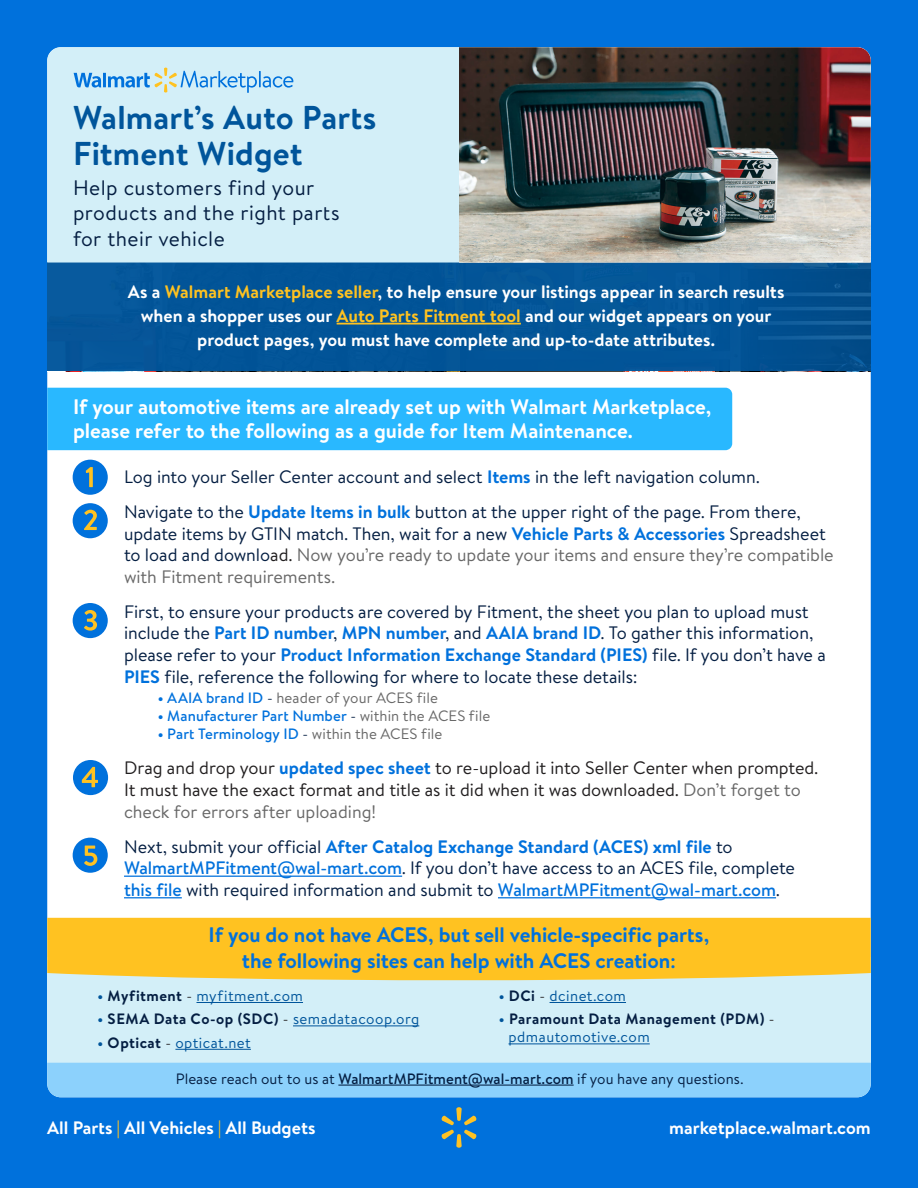
<style>
.page{position:relative;width:918px;height:1188px;background:#0071dc}
.page>*{position:absolute;margin:0;border:0;box-sizing:border-box;transform-origin:0 0}
.t1{font:700 33px/36px "Bogle";letter-spacing:.005em;color:#00559b}
.t2{font:700 21px/24px "Bogle";letter-spacing:-.005em;color:#fff}
.t3{font:700 21px/25.2px "Bogle";letter-spacing:-.005em;color:#0071dc;text-align:center}
.t4{font:21px/25.2px "Bogle";letter-spacing:.02em;color:#041e42}
.t5{font:18px/21.6px "Bogle";letter-spacing:-.005em;color:#041e42}
.t6{font:700 18px/24px "Bogle";color:#fff;text-align:center}
.t7{font:18px/21.6px "Bogle";letter-spacing:-.005em;color:#211e1f}
.t8{font:18px/21.6px "Bogle";letter-spacing:-.005em;color:#686868}
.t9{font:700 15px/18px "Bogle";letter-spacing:.03em;color:#041e42}
.t10{font:500 15px "Bogle";letter-spacing:.005em;color:#0071dc}
.t11{font:15px "Bogle";letter-spacing:.005em;color:#041e42}
.t12{font:15px "Bogle";letter-spacing:.03em;color:#00559b}
.t13{font:15px "Bogle";letter-spacing:.005em;color:#686868}
.s1{color:#ffc220}
.s2{font-weight:700;color:#0071dc}
.s3{color:#041e42}
.s4{color:#211e1f}
.s5{font-weight:500;color:#0071dc}
.s6{font-weight:700}
.s7{font-weight:400;color:#041e42}
.s8{font-weight:400;color:#686868}
.s9{color:#686868}
.s10{font-weight:700;color:#041e42}
.s11{color:#00559b}
.s12{font-weight:400;color:#211e1f}
.s13{font-weight:400;color:#00559b}
.s14{font-weight:500}
.s15{font-weight:900;color:#ffc221}
</style>
<div class="page">
<div style="left:47px;top:47px;width:824px;height:1050px;background:#fff;border-radius:14px"></div>
<div style="left:47px;top:263px;width:824px;height:108px;background:#00559b"></div>
<div style="left:47px;top:47px;width:412px;height:216px;background:#d3eff8"></div>
<div style="left:47px;top:957px;width:824px;height:106px;background:#d3eff8"></div>
<hr style="left:197px;top:1002px;width:106px;height:1px;background:#00559b">
<hr style="left:293px;top:1025px;width:126px;height:1px;background:#00559b">
<hr style="left:175px;top:1049px;width:76px;height:1px;background:#00559b">
<hr style="left:550px;top:1002px;width:76px;height:1px;background:#00559b">
<hr style="left:509px;top:1043px;width:141px;height:1px;background:#00559b">
<svg style="left:441px;top:1107px;width:36px;height:41px"></svg>
<svg style="left:74px;top:68px;width:219px;height:25px;background:#aad4ec"></svg>
<div style="left:47px;top:1063px;width:824px;height:34px;background:#8cd1fc"></div>
<hr style="left:338px;top:1085px;width:236px;height:1px;background:#041e42">
<hr style="left:124px;top:876px;width:278px;height:1px;background:#0071dc">
<hr style="left:124px;top:897px;width:58px;height:1px;background:#0071dc">
<hr style="left:498px;top:897px;width:278px;height:1px;background:#0071dc">
<div style="left:47px;top:918px;width:824px;height:63px;background:#ffc221"></div>
<div style="left:47px;top:388px;width:685px;height:62px;background:#29b8ff"></div>
<img style="left:459px;top:47px;width:412px;height:216px">
<div style="left:73px;top:460px;width:35px;height:35px;background:#0071dc;border-radius:50%"></div>
<svg style="left:86px;top:467px;width:7px;height:20px"></svg>
<div style="left:73px;top:503px;width:35px;height:35px;background:#0071dc;border-radius:50%"></div>
<svg style="left:84px;top:510px;width:13px;height:20px"></svg>
<div style="left:73px;top:603px;width:35px;height:35px;background:#0071dc;border-radius:50%"></div>
<svg style="left:84px;top:610px;width:13px;height:21px"></svg>
<div style="left:73px;top:760px;width:35px;height:35px;background:#0071dc;border-radius:50%"></div>
<svg style="left:82px;top:767px;width:16px;height:20px"></svg>
<div style="left:73px;top:838px;width:35px;height:35px;background:#0071dc;border-radius:50%"></div>
<svg style="left:84px;top:846px;width:13px;height:20px"></svg>
<hr style="left:337px;top:323px;width:184px;height:2px;background:#ffc220">
<h1 class="t1" style="left:73px;top:98px;width:305px">Walmart’s Auto Parts<br>Fitment Widget</h1>
<p class="t4" style="left:73px;top:175px;width:268px">Help customers find your products and the right parts for their vehicle</p>
<p class="t6" style="left:128px;top:279px;width:658px">As a <span class="s1">Walmart Marketplace seller</span>, to help ensure your listings appear in search results when a shopper uses our <span class="s1">Auto Parts Fitment tool</span> and our widget appears on your product pages, you must have complete and up-to-date attributes.</p>
<p class="t2" style="left:73px;top:394px;width:640px">If your automotive items are already set up with Walmart Marketplace, please refer to the following as a guide for Item Maintenance.</p>
<p class="t5" style="left:124px;top:459px;width:678px;line-height:35.1px">Log into your Seller Center account and select <span class="s2">Items</span> in the left navigation column.<br>Navigate to the <span class="s2">Update Items in bulk</span> button at the upper right of the page. From there,</p>
<p class="t8" style="left:124px;top:522px;width:711px"><span class="s3">update items by GTIN match. Then, wait for a new</span> <span class="s2">Vehicle Parts &amp; Accessories</span> <span class="s3">Spreadsheet to load and downlo</span><span class="s4">ad.</span> Now you’re ready to update your items and ensure they’re compatible with Fitment requirements.</p>
<p class="t5" style="left:124px;top:600px;width:703px">First, to ensure your products are covered by Fitment, the sheet you plan to upload must include the <span class="s2">Part ID number</span>, <span class="s2">MPN number</span>, and <span class="s2">AAIA brand ID</span>. To gather this information, please refer to your <span class="s2">Product Information Exchange Standard (PIES)</span> file. If you don’t have a <span class="s2">PIES</span> file, reference the following for where to locate these details:</p>
<p class="t13" style="left:158px;top:688px;width:282px"><span class="s2">•</span> <span class="s5">AAIA brand ID</span> <span class="s3">-</span> header of your ACES file</p>
<p class="t10" style="left:158px;top:706px;width:334px"><span class="s6">•</span> Manufacturer Part Number <span class="s7">-</span> <span class="s8">within the ACES file</span></p>
<p class="t10" style="left:158px;top:724px;width:286px"><span class="s6">•</span> Part Terminology ID <span class="s7">-</span> <span class="s8">within the ACES file</span></p>
<p class="t7" style="left:124px;top:757px;width:696px">Drag and drop your <span class="s2">updated spec sheet</span> to re-upload it into Seller Center when prompted.<br>It must have the exact format and title as it did when it was downloaded. <span class="s9">Don’t forget to check for errors after uploading!</span></p>
<p class="t5" style="left:124px;top:835px;width:672px">Next, submit your official <span class="s2">After Catalog Exchange Standard (ACES) xml file</span> to<br><span class="s5">WalmartMPFitment@wal-mart.com</span>. If you don’t have access to an ACES file, complete <span class="s5">this file</span> with required information and submit to <span class="s5">WalmartMPFitment@wal-mart.com</span>.</p>
<p class="t3" style="left:209px;top:922px;width:502px">If you do not have ACES, but sell vehicle-specific parts, the following sites can help with ACES creation:</p>
<p class="t12" style="left:97px;top:986px;width:207px"><span class="s6">•</span> <span class="s10">Myfitment</span> <span class="s4">-</span> myfitment.com</p>
<p class="t9" style="left:97px;top:1010px;width:323px"><span class="s11">•</span> SEMA Data Co-op (SDC) <span class="s12">-</span> <span class="s13">semadatacoop.org</span></p>
<p class="t12" style="left:97px;top:1032px;width:155px"><span class="s6">•</span> <span class="s10">Opticat</span> <span class="s4">-</span> opticat.net</p>
<p class="t12" style="left:499px;top:986px;width:129px"><span class="s6">•</span> <span class="s10">DCi</span> <span class="s4">-</span> dcinet.com</p>
<p class="t9" style="left:509px;top:1010px;width:267px;text-indent:-10px"><span class="s11">•</span> Paramount Data Management (PDM) <span class="s12">- </span><span class="s13">pdmautomotive.com</span></p>
<p class="t11" style="left:176px;top:1068px;width:569px">Please reach out to us at <span class="s14">WalmartMPFitment@wal-mart.com</span> if you have any questions.</p>
<p class="t6" style="left:47px;top:1115px;width:270px">All Parts <span class="s15">|</span> All Vehicles <span class="s15">|</span> All Budgets</p>
<p class="t6" style="left:669px;top:1115px;width:203px">marketplace.walmart.com</p>
</div>
